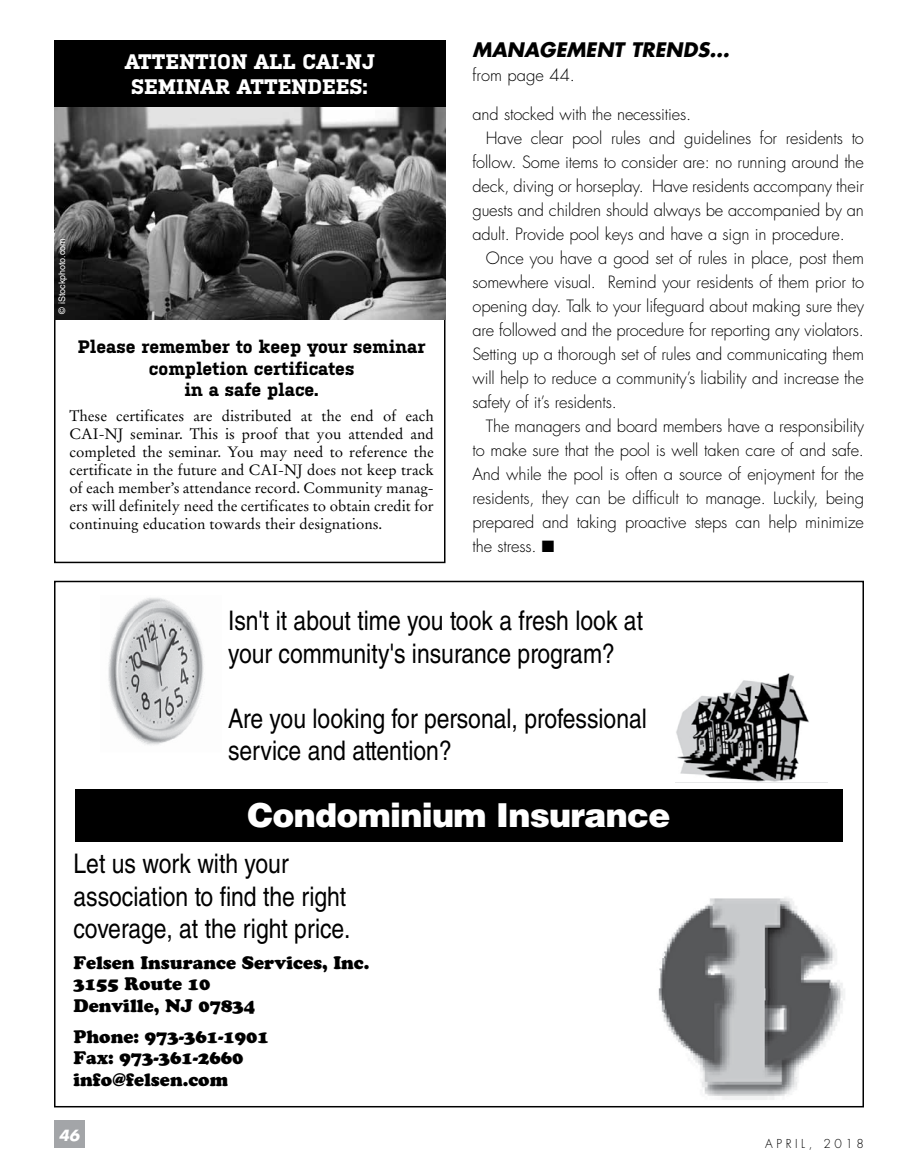
<style>
.page{position:relative;width:918px;height:1175px;background:#fff}
.page>*{position:absolute;margin:0;border:0;box-sizing:border-box;transform-origin:0 0}
.t1{font:900 33px "Helvetica LT Std";letter-spacing:-.02em;color:#fff}
.t2{font:27px/32.4px "Helvetica LT Std";color:#000;scale:.85 1}
.t3{font:700 21px/25.2px "Kulturista";color:#fff;text-align:center}
.t4{font:italic 700 19.5px "Futura Std";color:#000}
.t5{font:18px/21.6px "Cooper Black Std";color:#000}
.t6{font:700 18px/21.6px "Kulturista";color:#000;text-align:center}
.t7{font:300 16.5px "Futura Std";letter-spacing:-.01em;color:#000}
.t8{font:15px/18px "Stempel Garamond LT Std";color:#000;text-align:justify}
.t9{font:italic 700 15px "Futura Std";color:#fff}
.t10{font:300 12px "Futura Std";letter-spacing:.3em;color:#000}
.t11{font:9px "Helvetica LT Std";color:#fff}
</style>
<div class="page">
<div style="left:54px;top:1120px;width:30px;height:28px;background:#a3a5a8"></div>
<img style="left:108px;top:597px;width:96px;height:148px">
<img style="left:658px;top:897px;width:187px;height:203px">
<img style="left:676px;top:673px;width:133px;height:109px">
<div style="left:75px;top:789px;width:768px;height:53px;background:#000"></div>
<img style="left:54px;top:107px;width:392px;height:212px">
<div style="left:54px;top:40px;width:392px;height:67px;background:#000"></div>
<p class="t3" style="left:125px;top:49px;width:251px">ATTENTION ALL CAI-NJ<br>SEMINAR ATTENDEES:</p>
<p class="t11" style="left:57px;top:313px;width:77px;rotate:-90deg">© iStockphoto.com</p>
<p class="t6" style="left:78px;top:336px;width:349px">Please remember to keep your seminar completion certificates<br>in a safe place.</p>
<p class="t8" style="left:70px;top:406px;width:366px">These certificates are distributed at the end of each CAI‑NJ seminar. This is proof that you attended and completed the seminar. You may need to reference the certificate in the future and CAI-NJ does not keep track of each member’s attendance record. Community manag&shy;ers will definitely need the certificates to obtain credit for continuing education towards their designations.</p>
<p class="t4" style="left:472px;top:36px;width:259px">MANAGEMENT TRENDS...</p>
<p class="t7" style="left:472px;top:65px;width:104px">from page 44.</p>
<p class="t7" style="left:472px;top:104px;width:220px">and stocked with the necessities.</p>
<p class="t7" style="left:486px;top:128px;width:379px">Have clear pool rules and guidelines for residents to</p>
<p class="t7" style="left:472px;top:152px;width:393px">follow. Some items to consider are: no running around the</p>
<p class="t7" style="left:472px;top:176px;width:393px">deck, diving or horseplay. Have residents accompany their</p>
<p class="t7" style="left:472px;top:200px;width:393px">guests and children should always be accompanied by an</p>
<p class="t7" style="left:472px;top:224px;width:374px">adult. Provide pool keys and have a sign in procedure.</p>
<p class="t7" style="left:486px;top:248px;width:380px">Once you have a good set of rules in place, post them</p>
<p class="t7" style="left:472px;top:272px;width:393px">somewhere visual. Remind your residents of them prior to</p>
<p class="t7" style="left:472px;top:296px;width:393px">opening day. Talk to your lifeguard about making sure they</p>
<p class="t7" style="left:472px;top:320px;width:393px">are followed and the procedure for reporting any violators.</p>
<p class="t7" style="left:472px;top:344px;width:393px">Setting up a thorough set of rules and communicating them</p>
<p class="t7" style="left:472px;top:368px;width:393px">will help to reduce a community’s liability and increase the</p>
<p class="t7" style="left:472px;top:392px;width:146px">safety of it’s residents.</p>
<p class="t7" style="left:486px;top:416px;width:380px">The managers and board members have a responsibility</p>
<p class="t7" style="left:472px;top:440px;width:393px">to make sure that the pool is well taken care of and safe.</p>
<p class="t7" style="left:472px;top:464px;width:393px">And while the pool is often a source of enjoyment for the</p>
<p class="t7" style="left:472px;top:488px;width:393px">residents, they can be difficult to manage. Luckily, being</p>
<p class="t7" style="left:472px;top:512px;width:393px">prepared and taking proactive steps can help minimize</p>
<p class="t7" style="left:472px;top:536px;width:83px">the stress. ■</p>
<h2 class="t2" style="left:228px;top:604px;width:490px">Isn't it about time you took a fresh look at your community's insurance program?</h2>
<h2 class="t2" style="left:228px;top:702px;width:494px">Are you looking for personal, professional service and attention?</h2>
<h1 class="t1" style="left:247px;top:794px;width:425px">Condominium Insurance</h1>
<h2 class="t2" style="left:74px;top:847px;width:327px">Let us work with your association to find the right coverage, at the right price.</h2>
<p class="t5" style="left:74px;top:951px;width:298px">Felsen Insurance Services, Inc.<br>3155 Route 10<br>Denville, NJ 07834</p>
<p class="t5" style="left:74px;top:1025px;width:197px">Phone: 973-361-1901<br>Fax: 973-361-2660 info@felsen.com</p>
<p class="t9" style="left:59px;top:1125px;width:22px">46</p>
<p class="t10" style="left:765px;top:1136px;width:100px">APRIL, 2018</p>
</div>
